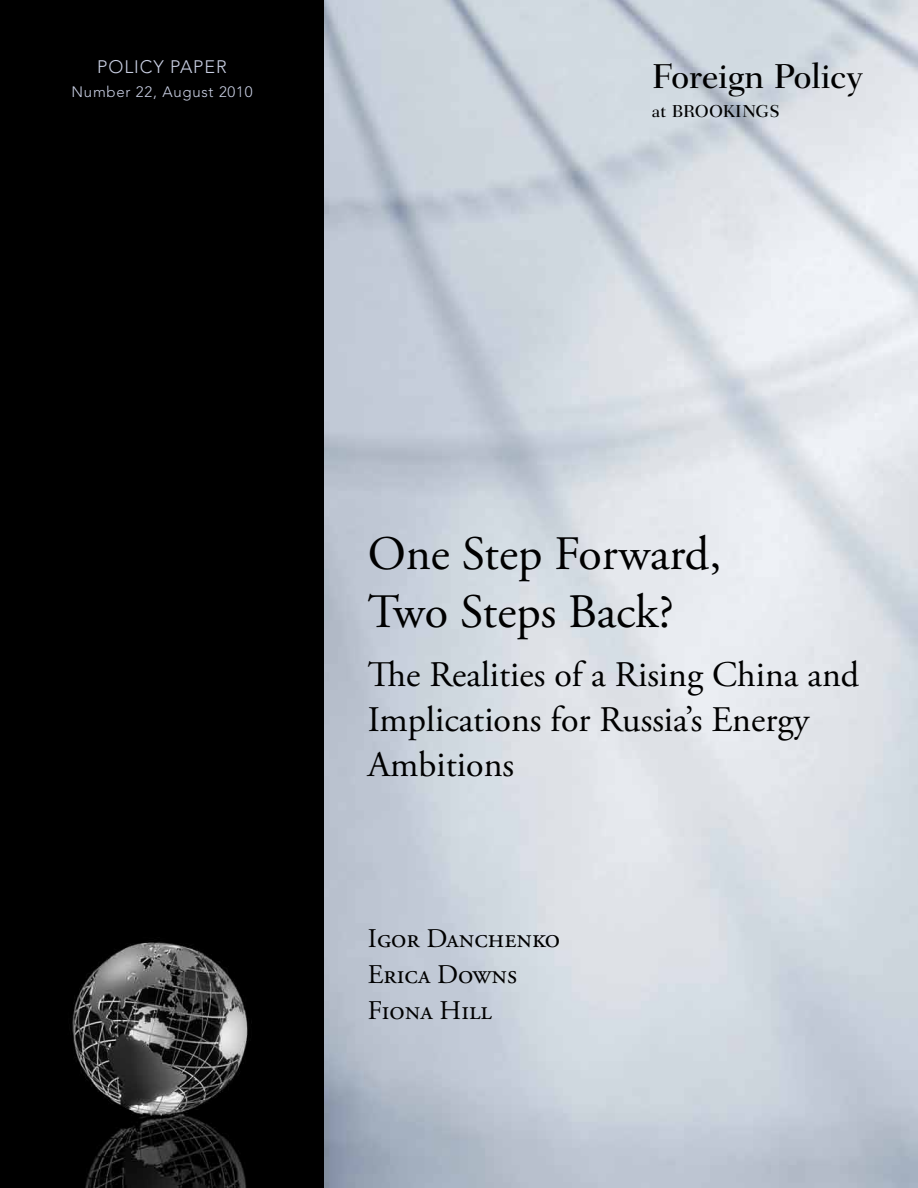
<style>
.page{position:relative;width:918px;height:1188px;background:#fff}
.page>*{position:absolute;margin:0;border:0;box-sizing:border-box;transform-origin:0 0}
.t1{font:48px/58.5px "Adobe Garamond Pro";letter-spacing:-.01em;color:#000}
.t2{font:36px/45px "Adobe Garamond Pro";color:#000}
.t3{font:500 35.1px "Fairfield LT Std";letter-spacing:-.01em;color:#000}
.t4{font:27px/36px "Adobe Garamond Pro";color:#000}
.t5{font:300 18px "Avenir";letter-spacing:.05em;color:#c8cee2}
.t6{font:500 17.55px "Fairfield LT Std";letter-spacing:.01em;color:#000}
.t7{font:300 15px "Avenir";letter-spacing:.05em;color:#c8cee2}
</style>
<div class="page">
<img style="left:0;top:0;width:324px;height:1188px">
<p class="t5" style="left:97px;top:56px;width:131px">POLICY PAPER</p>
<p class="t7" style="left:72px;top:83px;width:182px">Number 22, August 2010</p>
<p class="t3" style="left:652px;top:56px;width:212px">Foreign Policy</p>
<p class="t6" style="left:652px;top:101px;width:129px">at BROOKINGS</p>
<h1 class="t1" style="left:368px;top:526px;width:355px">One Step Forward,<br>Two Steps Back?</h1>
<p class="t2" style="left:368px;top:653px;width:493px">The Realities of a Rising China and<br>Implications for Russia’s Energy<br>Ambitions</p>
<p class="t4" style="left:368px;top:922px;width:194px">Igor Danchenko<br>Erica Downs<br>Fiona Hill</p>
</div>
